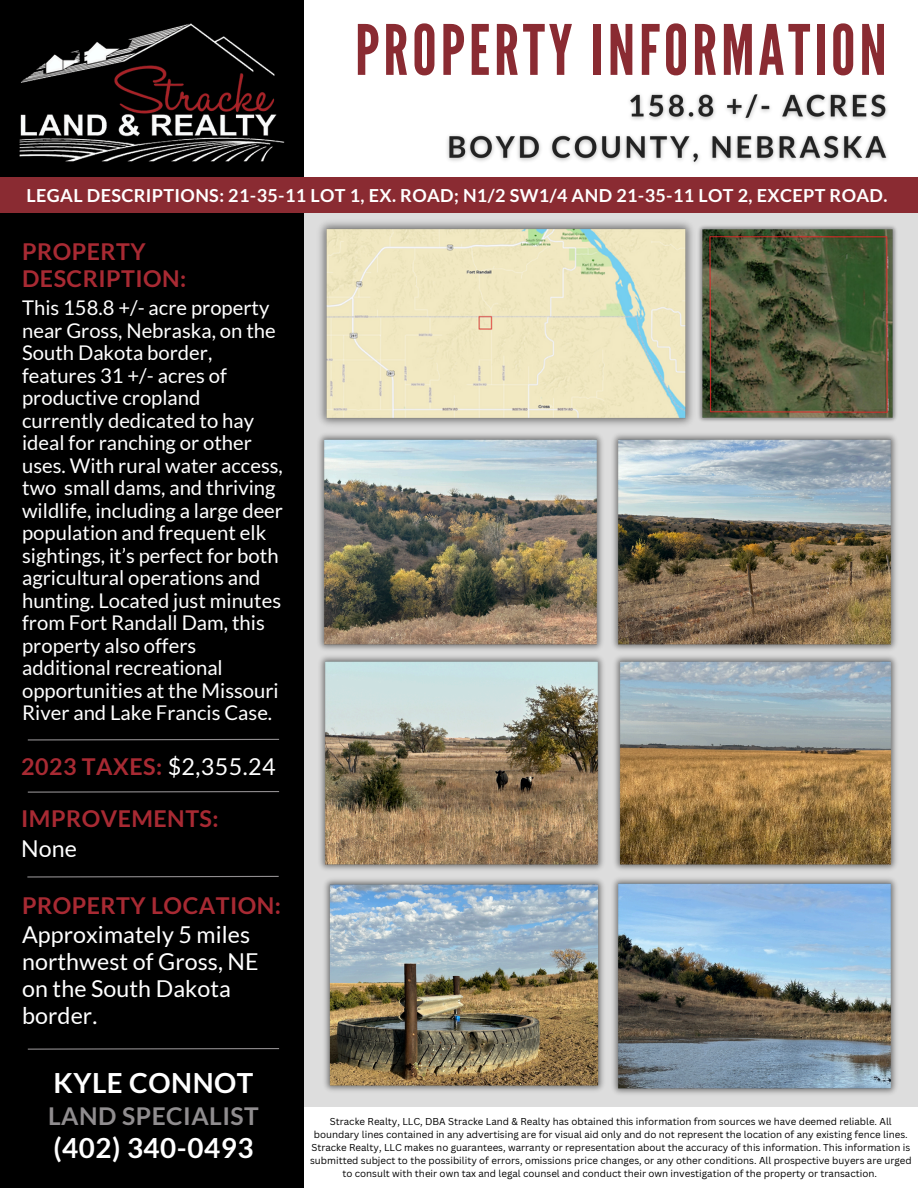
<style>
.page{position:relative;width:918px;height:1188px;background:#fff}
.page>*{position:absolute;margin:0;border:0;box-sizing:border-box;transform-origin:0 0}
.t1{font:69.3px "League Gothic";letter-spacing:.055em;color:#8a2b32}
.t2{font:700 27.75px "Lato";letter-spacing:.02em;color:#fff}
.t3{font:700 24.45px "Lato";letter-spacing:.02em;color:#908d8f}
.t4{font:700 23.25px/27px "Lato";letter-spacing:.02em;color:#a82a33}
.t5{font:23.25px/27px "Lato";letter-spacing:.005em;color:#fff}
.t6{font:20.25px/22.5px "Lato";color:#fff}
.t7{font:700 18px "Lato";letter-spacing:.02em;color:#fff}
.t8{font:9.75px/13px "Canva Sans";color:#000;text-align:center}
.s1{font-weight:400;color:#fff}
</style>
<div class="page">
<div style="left:294px;top:201px;width:624px;height:906px;background:#ddd"></div>
<div style="left:0;top:0;width:304px;height:1188px;background:#000"></div>
<img style="left:19px;top:23px;width:266px;height:139px">
<div style="left:0;top:177px;width:918px;height:36px;background:#8a2b32"></div>
<svg style="left:27px;top:738px;width:253px;height:3px"></svg>
<svg style="left:27px;top:791px;width:253px;height:2px"></svg>
<svg style="left:27px;top:1048px;width:253px;height:2px"></svg>
<svg style="left:27px;top:875px;width:252px;height:3px"></svg>
<img style="left:319px;top:222px;width:374px;height:203px">
<img style="left:698px;top:226px;width:199px;height:195px">
<img style="left:318px;top:434px;width:285px;height:216px">
<img style="left:612px;top:434px;width:285px;height:216px">
<img style="left:319px;top:656px;width:285px;height:214px">
<img style="left:614px;top:656px;width:283px;height:214px">
<img style="left:324px;top:879px;width:280px;height:212px">
<img style="left:612px;top:878px;width:285px;height:216px">
<img style="left:447px;top:93px;width:440px;height:70px">
<p class="t1" style="left:355px;top:10px;width:533px">PROPERTY INFORMATION</p>
<p class="t7" style="left:27px;top:184px;width:862px">LEGAL DESCRIPTIONS: 21-35-11 LOT 1, EX. ROAD; N1/2 SW1/4 AND 21-35-11 LOT 2, EXCEPT ROAD.</p>
<p class="t4" style="left:22px;top:237px;width:166px">PROPERTY<br>DESCRIPTION:</p>
<h3 class="t6" style="left:22px;top:296px;width:262px">This 158.8 +/- acre property near Gross, Nebraska, on the<br>South Dakota border, features 31 +/- acres of productive cropland currently dedicated to hay ideal for ranching or other uses. With rural water access, two small dams, and thriving wildlife, including a large deer population and frequent elk sightings, it’s perfect for both agricultural operations and hunting. Located just minutes from Fort Randall Dam, this property also offers additional recreational opportunities at the Missouri<br>River and Lake Francis Case.</h3>
<p class="t4" style="left:21px;top:753px;width:256px">2023 TAXES: <span class="s1">$2,355.24</span></p>
<h3 class="t4" style="left:21px;top:805px;width:199px">IMPROVEMENTS:</h3>
<h3 class="t5" style="left:21px;top:834px;width:57px">None</h3>
<h3 class="t4" style="left:22px;top:891px;width:260px">PROPERTY LOCATION:</h3>
<h3 class="t5" style="left:22px;top:920px;width:238px">Approximately 5 miles northwest of Gross, NE on the South Dakota border.</h3>
<p class="t2" style="left:53px;top:1065px;width:202px">KYLE CONNOT</p>
<p class="t3" style="left:48px;top:1101px;width:212px">LAND SPECIALIST</p>
<p class="t2" style="left:53px;top:1131px;width:202px">(402) 340-0493</p>
<p class="t8" style="left:310px;top:1114px;width:603px">Stracke Realty, LLC, DBA Stracke Land &amp; Realty has obtained this information from sources we have deemed reliable. All boundary lines contained in any advertising are for visual aid only and do not represent the location of any existing fence lines.<br>Stracke Realty, LLC makes no guarantees, warranty or representation about the accuracy of this information. This information is submitted subject to the possibility of errors, omissions price changes, or any other conditions. All prospective buyers are urged to consult with their own tax and legal counsel and conduct their own investigation of the property or transaction.</p>
</div>
